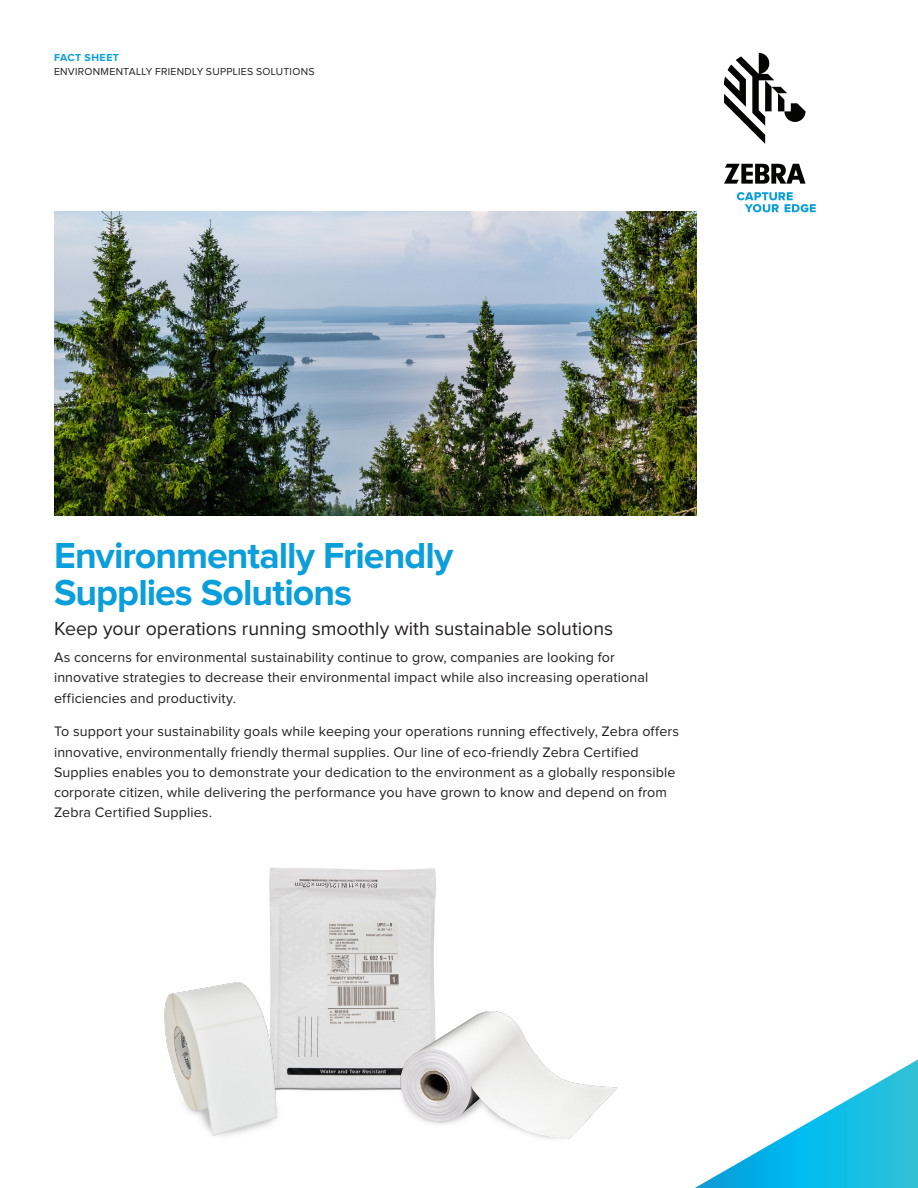
<style>
.page{position:relative;width:918px;height:1188px;background:#fff}
.page>*{position:absolute;margin:0;border:0;box-sizing:border-box;transform-origin:0 0}
.t1{font:700 37.5px/37.5px "Proxima Nova";letter-spacing:-.025em;color:#0a9edb}
.t2{font:19.5px "Proxima Nova";color:#231f20}
.t3{font:14.25px/20.2px "Proxima Nova";letter-spacing:.01em;color:#231f20}
.t4{font:10.5px "Proxima Nova";letter-spacing:.025em;color:#231f20}
.t5{font:700 10.5px "Proxima Nova";letter-spacing:.05em;color:#0a9edb}
</style>
<div class="page">
<svg style="left:724px;top:53px;width:82px;height:91px"></svg>
<svg style="left:724px;top:164px;width:82px;height:20px"></svg>
<svg style="left:737px;top:192px;width:79px;height:20px"></svg>
<img style="left:54px;top:211px;width:642px;height:304px">
<svg style="left:695px;top:1059px;width:223px;height:129px"></svg>
<img style="left:269px;top:867px;width:167px;height:224px">
<img style="left:164px;top:972px;width:127px;height:164px">
<img style="left:399px;top:998px;width:218px;height:141px">
<p class="t5" style="left:54px;top:53px;width:67px">FACT SHEET</p>
<p class="t4" style="left:54px;top:67px;width:262px">ENVIRONMENTALLY FRIENDLY SUPPLIES SOLUTIONS</p>
<h1 class="t1" style="left:54px;top:538px;width:401px">Environmentally Friendly<br>Supplies Solutions</h1>
<h2 class="t2" style="left:54px;top:620px;width:561px">Keep your operations running smoothly with sustainable solutions</h2>
<p class="t3" style="left:54px;top:648px;width:596px">As concerns for environmental sustainability continue to grow, companies are looking for innovative strategies to decrease their environmental impact while also increasing operational efficiencies and productivity.</p>
<p class="t3" style="left:54px;top:722px;width:627px">To support your sustainability goals while keeping your operations running effectively, Zebra offers innovative, environmentally friendly thermal supplies. Our line of eco-friendly Zebra Certified Supplies enables you to demonstrate your dedication to the environment as a globally responsible corporate citizen, while delivering the performance you have grown to know and depend on from Zebra Certified Supplies.</p>
</div>
